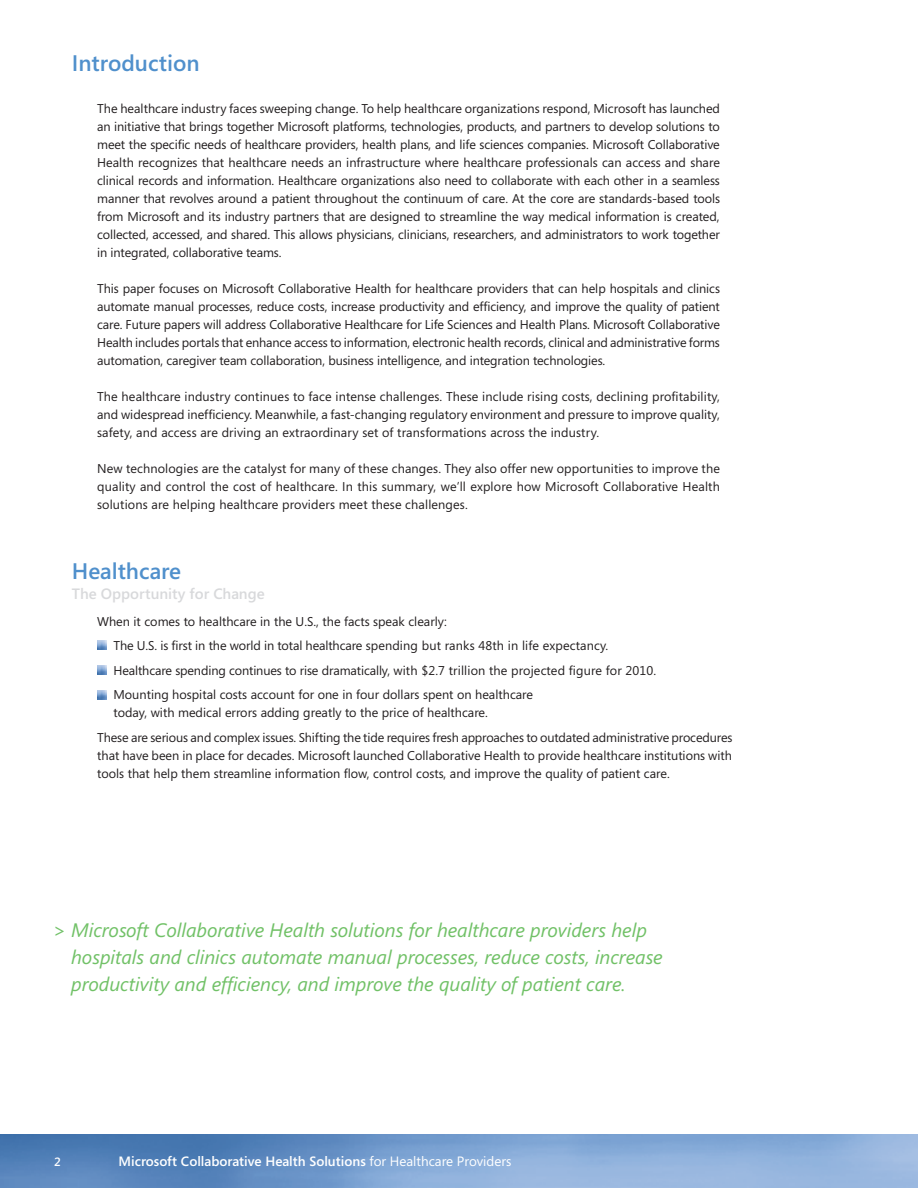
<style>
.page{position:relative;width:918px;height:1188px;background:#fff}
.page>*{position:absolute;margin:0;border:0;box-sizing:border-box;transform-origin:0 0}
.t1{font:600 22.5px "Segoe";color:#5090cc}
.t2{font:italic 19.5px/27px "Segoe";color:#71c167}
.t3{font:600 15px "Segoe";color:#d8d9db}
.t4{font:600 13.5px "Segoe";color:#fff}
.t5{font:12.75px/18px "Segoe";color:#231f20;text-align:justify}
.t6{font:600 12px "Segoe";color:#fff}
.s1{font-weight:400}
</style>
<div class="page">
<img style="left:0;top:1134px;width:918px;height:54px">
<svg style="left:97px;top:641px;width:9px;height:9px"></svg>
<svg style="left:97px;top:665px;width:9px;height:10px"></svg>
<svg style="left:97px;top:690px;width:9px;height:9px"></svg>
<h1 class="t1" style="left:72px;top:50px;width:129px">Introduction</h1>
<p class="t5" style="left:97px;top:99px;width:624px">The healthcare industry faces sweeping change. To help healthcare organizations respond, Microsoft has launched an initiative that brings together Microsoft platforms, technologies, products, and partners to develop solutions to meet the specific needs of healthcare providers, health plans, and life sciences companies. Microsoft Collaborative Health recognizes that healthcare needs an infrastructure where healthcare professionals can access and share clinical records and information. Healthcare organizations also need to collaborate with each other in a seamless manner that revolves around a patient throughout the continuum of care. At the core are standards-based tools from Microsoft and its industry partners that are designed to streamline the way medical information is created, collected, accessed, and shared. This allows physicians, clinicians, researchers, and administrators to work together in integrated, collaborative teams.</p>
<p class="t5" style="left:97px;top:279px;width:624px">This paper focuses on Microsoft Collaborative Health for healthcare providers that can help hospitals and clinics automate manual processes, reduce costs, increase productivity and efficiency, and improve the quality of patient care. Future papers will address Collaborative Healthcare for Life Sciences and Health Plans. Microsoft Collaborative Health includes portals that enhance access to information, electronic health records, clinical and administrative forms automation, caregiver team collaboration, business intelligence, and integration technologies.</p>
<p class="t5" style="left:97px;top:387px;width:624px">The healthcare industry continues to face intense challenges. These include rising costs, declining profitability, and widespread inefficiency. Meanwhile, a fast-changing regulatory environment and pressure to improve quality, safety, and access are driving an extraordinary set of transformations across the industry.</p>
<p class="t5" style="left:97px;top:459px;width:624px">New technologies are the catalyst for many of these changes. They also offer new opportunities to improve the quality and control the cost of healthcare. In this summary, we’ll explore how Microsoft Collaborative Health solutions are helping healthcare providers meet these challenges.</p>
<h1 class="t1" style="left:72px;top:558px;width:111px">Healthcare</h1>
<p class="t3" style="left:72px;top:585px;width:194px">The Opportunity for Change</p>
<p class="t5" style="left:113px;top:609px;width:544px;line-height:24.5px;text-align:left;text-indent:-16px">When it comes to healthcare in the U.S., the facts speak clearly:<br>The U.S. is first in the world in total healthcare spending but ranks 48th in life expectancy.<br>Healthcare spending continues to rise dramatically, with $2.7 trillion the projected figure for 2010.<br>Mounting hospital costs account for one in four dollars spent on healthcare</p>
<p class="t5" style="left:97px;top:701px;width:637px;line-height:24.8px;text-indent:16px">today, with medical errors adding greatly to the price of healthcare.<br>These are serious and complex issues. Shifting the tide requires fresh approaches to outdated administrative procedures</p>
<p class="t5" style="left:97px;top:747px;width:636px">that have been in place for decades. Microsoft launched Collaborative Health to provide healthcare institutions with tools that help them streamline information flow, control costs, and improve the quality of patient care.</p>
<h2 class="t2" style="left:71px;top:916px;width:593px;text-indent:-19px">&gt; Microsoft Collaborative Health solutions for healthcare providers help hospitals and clinics automate manual processes, reduce costs, increase productivity and efficiency, and improve the quality of patient care.</h2>
<p class="t6" style="left:54px;top:1155px;width:8px">2</p>
<p class="t4" style="left:118px;top:1154px;width:394px">Microsoft Collaborative Health Solutions <span class="s1">for Healthcare Providers</span></p>
</div>
